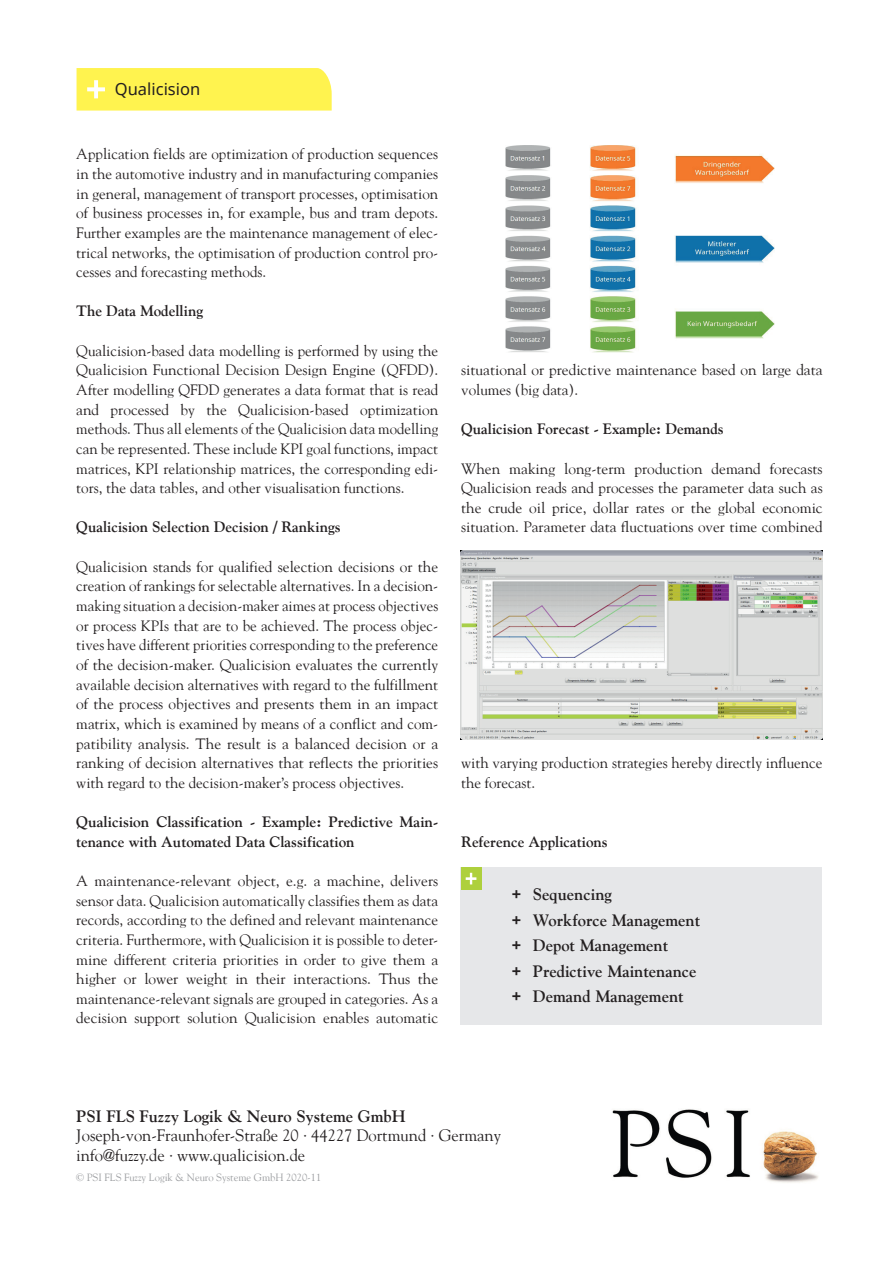
<style>
.page{position:relative;width:893px;height:1263px;background:#fff}
.page>*{position:absolute;margin:0;border:0;box-sizing:border-box;transform-origin:0 0}
.t1{font:700 16.5px/25.5px "Goudy";color:#231f20}
.t2{font:16.5px/19.6px "Goudy";color:#231f20}
.t3{font:16.5px "Noto Sans";color:#231f20}
.t4{font:15px/19.6px "Goudy";color:#231f20;text-align:justify}
.t5{font:700 15px/19.6px "Goudy";color:#231f20}
.t6{font:10.5px "Goudy";color:#9b9da0}
.s1{font-family:"Noto Sans"}
</style>
<div class="page">
<div style="left:77px;top:68px;width:255px;height:43px;background:#fff34f"></div>
<img style="left:505px;top:145px;width:270px;height:207px">
<img style="left:461px;top:550px;width:362px;height:190px">
<div style="left:461px;top:867px;width:361px;height:158px;background:#e6e7e9"></div>
<div style="left:461px;top:867px;width:20px;height:23px;background:#aed03d"></div>
<svg style="left:466px;top:873px;width:10px;height:11px"></svg>
<img style="left:612px;top:1109px;width:206px;height:74px">
<p class="t3" style="left:115px;top:78px;width:87px">Qualicision</p>
<p class="t4" style="left:76px;top:144px;width:363px">Application fields are optimization of production sequences in the automotive industry and in manufacturing companies in general, management of transport processes, optimisation of business processes in, for example, bus and tram depots.<br>Further examples are the maintenance management of elec&shy;trical networks, the optimisation of production control pro&shy;cesses and forecasting methods.</p>
<p class="t5" style="left:76px;top:301px;width:128px">The Data Modelling</p>
<p class="t4" style="left:76px;top:340px;width:363px">Qualicision-based data modelling is performed by using the Qualicision Functional Decision Design Engine (QFDD).<br>After modelling QFDD generates a data format that is read and processed by the Qualicision-based optimization methods. Thus all elements of the Qualicision data modelling can be represented. These include KPI goal functions, impact matrices, KPI relationship matrices, the corresponding edi&shy;tors, the data tables, and other visualisation functions.</p>
<p class="t5" style="left:76px;top:517px;width:266px">Qualicision Selection Decision / Rankings</p>
<p class="t4" style="left:76px;top:556px;width:363px">Qualicision stands for qualified selection decisions or the creation of rankings for selectable alternatives. In a decision&shy;making situation a decision-maker aimes at process objectives or process KPIs that are to be achieved. The process objec&shy;tives have different priorities corresponding to the preference of the decision-maker. Qualicision evaluates the currently available decision alternatives with regard to the fulfillment of the process objectives and presents them in an impact matrix, which is examined by means of a conflict and com&shy;patibility analysis. The result is a balanced decision or a ranking of decision alternatives that reflects the priorities with regard to the decision-maker’s process objectives.</p>
<p class="t5" style="left:76px;top:812px;width:363px">Qualicision Classification - Example: Predictive Main&shy;tenance with Automated Data Classification</p>
<p class="t4" style="left:76px;top:870px;width:363px">A maintenance-relevant object, e.g. a machine, delivers sensor data. Qualicision automatically classifies them as data records, according to the defined and relevant maintenance criteria. Furthermore, with Qualicision it is possible to deter&shy;mine different criteria priorities in order to give them a higher or lower weight in their interactions. Thus the maintenance-relevant signals are grouped in categories. As a decision support solution Qualicision enables automatic</p>
<p class="t4" style="left:461px;top:360px;width:363px">situational or predictive maintenance based on large data volumes (big data).</p>
<p class="t5" style="left:461px;top:419px;width:264px">Qualicision Forecast - Example: Demands</p>
<p class="t4" style="left:461px;top:458px;width:363px">When making long-term production demand forecasts Qualicision reads and processes the parameter data such as the crude oil price, dollar rates or the global economic situation. Parameter data fluctuations over time combined</p>
<p class="t4" style="left:461px;top:753px;width:363px">with varying production strategies hereby directly influence the forecast.</p>
<p class="t5" style="left:461px;top:831px;width:148px">Reference Applications</p>
<p class="t1" style="left:512px;top:881px;width:190px"><span class="s1">+</span> Sequencing<br><span class="s1">+</span> Workforce Management <span class="s1">+</span> Depot Management<br><span class="s1">+</span> Predictive Maintenance <span class="s1">+</span> Demand Management</p>
<p class="t1" style="left:76px;top:1103px;width:331px">PSI FLS Fuzzy Logik &amp; Neuro Systeme GmbH</p>
<p class="t2" style="left:76px;top:1125px;width:426px">Joseph-von-Fraunhofer-Straße 20 ∙ 44227 Dortmund ∙ Germany info@fuzzy.de ∙ www.qualicision.de</p>
<p class="t6" style="left:76px;top:1170px;width:246px">© PSI FLS Fuzzy Logik &amp; Neuro Systeme GmbH 2020-11</p>
</div>
